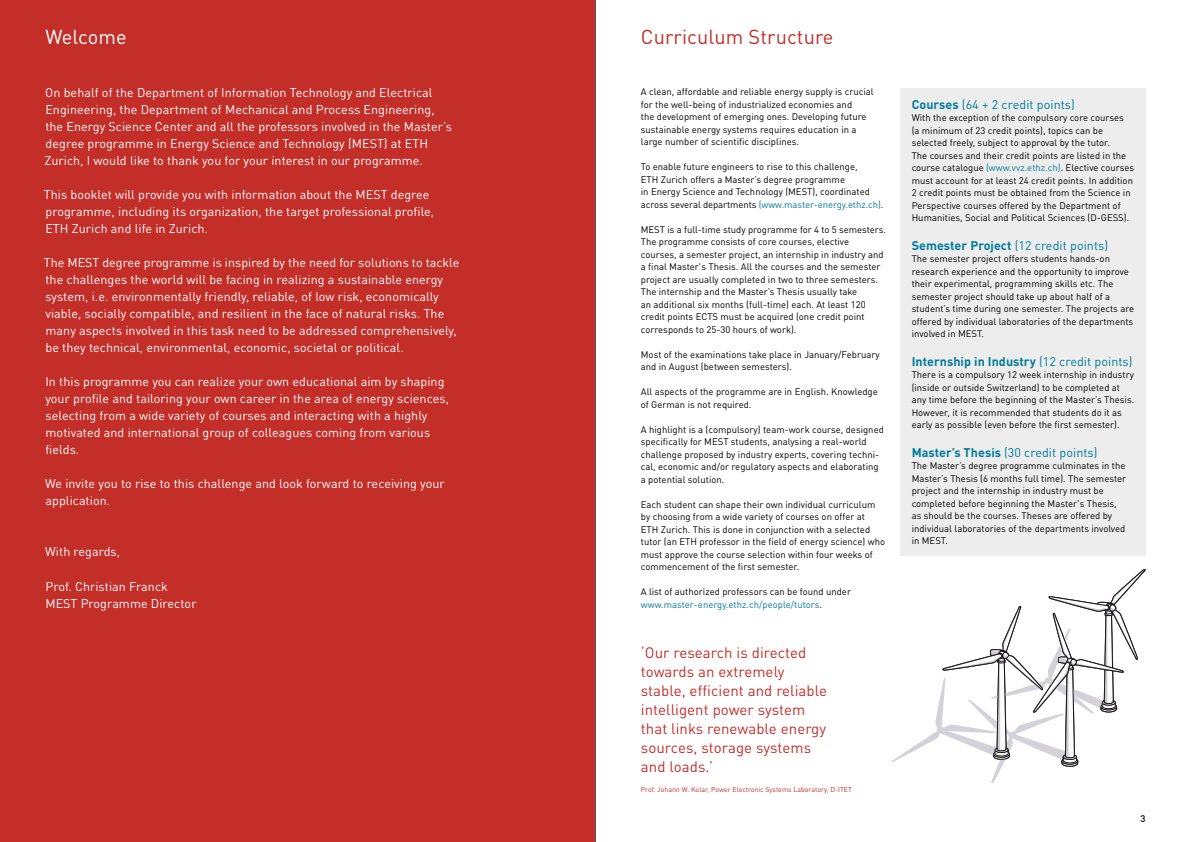
<style>
.page{position:relative;width:1191px;height:842px;background:#fff}
.page>*{position:absolute;margin:0;border:0;box-sizing:border-box;transform-origin:0 0}
.t1{font:20px "DIN Pro";letter-spacing:.005em;color:#c32e29}
.t2{font:20px "DIN Pro";color:#fff}
.t3{font:15px/19px "DIN Pro";letter-spacing:.005em;color:#c32e29}
.t4{font:12.5px/17px "DIN Pro";letter-spacing:.005em;color:#fff}
.t5{font:12.5px "DIN Pro";letter-spacing:.005em;color:#007b99}
.t6{font:700 12.5px "DIN Pro";letter-spacing:.005em;color:#007b99}
.t7{font:9.5px/12.5px "DIN Pro";color:#000}
.t8{font:500 9.5px "DIN Pro";color:#000}
.t9{font:7px "DIN Pro";color:#c32e29}
.s1{color:#007b99}
.s2{font-weight:700}
.s3{font-weight:400}
</style>
<div class="page">
<div style="left:0;top:0;width:595px;height:842px;background:#c32e29"></div>
<div style="left:900px;top:88px;width:245px;height:468px;background:#ededed"></div>
<svg style="left:891px;top:569px;width:254px;height:213px"></svg>
<hr style="left:595px;top:0;width:1px;height:842px;background:#575756">
<h1 class="t2" style="left:45px;top:21px;width:83px">Welcome</h1>
<p class="t4" style="left:44px;top:83px;width:409px">On behalf of the Department of Information Technology and Electrical Engineering, the Department of Mechanical and Process Engineering, the Energy Science Center and all the professors involved in the Master’s degree programme in Energy Science and Technology (MEST) at ETH Zurich, I would like to thank you for your interest in our programme.</p>
<h3 class="t4" style="left:44px;top:185px;width:392px">This booklet will provide you with information about the MEST degree programme, including its organization, the target professional profile,<br>ETH Zurich and life in Zurich.</h3>
<p class="t4" style="left:44px;top:253px;width:417px">The MEST degree programme is inspired by the need for solutions to tackle the challenges the world will be facing in realizing a sustainable energy system, i.e. environmentally friendly, reliable, of low risk, economically viable, socially compatible, and resilient in the face of natural risks. The many aspects involved in this task need to be addressed comprehensively, be they technical, environmental, economic, societal or political.</p>
<p class="t4" style="left:45px;top:372px;width:405px">In this programme you can realize your own educational aim by shaping your profile and tailoring your own career in the area of energy sciences, selecting from a wide variety of courses and interacting with a highly motivated and international group of colleagues coming from various fields.</p>
<h3 class="t4" style="left:45px;top:474px;width:401px">We invite you to rise to this challenge and look forward to receiving your application.</h3>
<h3 class="t4" style="left:45px;top:542px;width:76px">With regards,</h3>
<h3 class="t4" style="left:45px;top:576px;width:153px">Prof. Christian Franck<br>MEST Programme Director</h3>
<h1 class="t1" style="left:641px;top:21px;width:194px">Curriculum Structure</h1>
<p class="t7" style="left:641px;top:85px;width:234px">A clean, affordable and reliable energy supply is crucial for the well-being of industrialized economies and<br>the development of emerging ones. Developing future sustainable energy systems requires education in a large number of scientific disciplines.</p>
<p class="t7" style="left:641px;top:160px;width:244px">To enable future engineers to rise to this challenge,<br>ETH Zurich offers a Master’s degree programme<br>in Energy Science and Technology (MEST), coordinated across several departments <span class="s1">(www.master-energy.ethz.ch)</span>.</p>
<p class="t7" style="left:641px;top:222px;width:247px">MEST is a full-time study programme for 4 to 5 semesters.<br>The programme consists of core courses, elective courses, a semester project, an internship in industry and a final Master's Thesis. All the courses and the semester project are usually completed in two to three semesters.<br>The internship and the Master’s Thesis usually take<br>an additional six months (full-time) each. At least 120 credit points ECTS must be acquired (one credit point corresponds to 25-30 hours of work).</p>
<p class="t7" style="left:641px;top:347px;width:240px">Most of the examinations take place in January/February and in August (between semesters).</p>
<p class="t7" style="left:641px;top:385px;width:238px">All aspects of the programme are in English. Knowledge of German is not required.</p>
<p class="t7" style="left:641px;top:422px;width:244px">A highlight is a (compulsory) team-work course, designed specifically for MEST students, analysing a real-world challenge proposed by industry experts, covering techni&shy;cal, economic and/or regulatory aspects and elaborating a potential solution.</p>
<p class="t7" style="left:641px;top:497px;width:246px">Each student can shape their own individual curriculum by choosing from a wide variety of courses on offer at<br>ETH Zurich. This is done in conjunction with a selected tutor (an ETH professor in the field of energy science) who must approve the course selection within four weeks of commencement of the first semester.</p>
<p class="t7" style="left:641px;top:585px;width:212px">A list of authorized professors can be found under <span class="s1">www.master-energy.ethz.ch/people/tutors</span>.</p>
<h2 class="t3" style="left:641px;top:641px;width:188px">‘Our research is directed towards an extremely stable, efficient and reliable intelligent power system that links renewable energy sources, storage systems and loads.’</h2>
<p class="t9" style="left:641px;top:784px;width:212px">Prof. Johann W. Kolar, Power Electronic Systems Laboratory, D-ITET</p>
<h3 class="t5" style="left:911px;top:94px;width:165px"><span class="s2">Courses</span> (64 + 2 credit points)</h3>
<p class="t7" style="left:911px;top:111px;width:224px">With the exception of the compulsory core courses<br>(a minimum of 23 credit points), topics can be selected freely, subject to approval by the tutor.<br>The courses and their credit points are listed in the course catalogue <span class="s1">(www.vvz.ethz.ch)</span>. Elective courses must account for at least 24 credit points. In addition 2 credit points must be obtained from the Science in Perspective courses offered by the Department of Humanities, Social and Political Sciences (D-GESS).</p>
<h3 class="t5" style="left:911px;top:235px;width:198px"><span class="s2">Semester Project</span> (12 credit points)</h3>
<p class="t7" style="left:911px;top:252px;width:224px">The semester project offers students hands-on research experience and the opportunity to improve their experimental, programming skills etc. The semester project should take up about half of a student’s time during one semester. The projects are offered by individual laboratories of the departments involved in MEST.</p>
<h3 class="t6" style="left:911px;top:351px;width:222px">Internship in Industry <span class="s3">(12 credit points)</span></h3>
<p class="t7" style="left:911px;top:368px;width:224px">There is a compulsory 12 week internship in industry (inside or outside Switzerland) to be completed at any time before the beginning of the Master’s Thesis.<br>However, it is recommended that students do it as early as possible (even before the first semester).</p>
<h3 class="t5" style="left:911px;top:442px;width:187px"><span class="s2">Master’s Thesis</span> (30 credit points)</h3>
<p class="t7" style="left:911px;top:459px;width:216px">The Master’s degree programme culminates in the Master’s Thesis (6 months full time). The semester project and the internship in industry must be completed before beginning the Master's Thesis, as should be the courses. Theses are offered by individual laboratories of the departments involved in MEST.</p>
<p class="t8" style="left:1140px;top:811px;width:7px">3</p>
</div>
